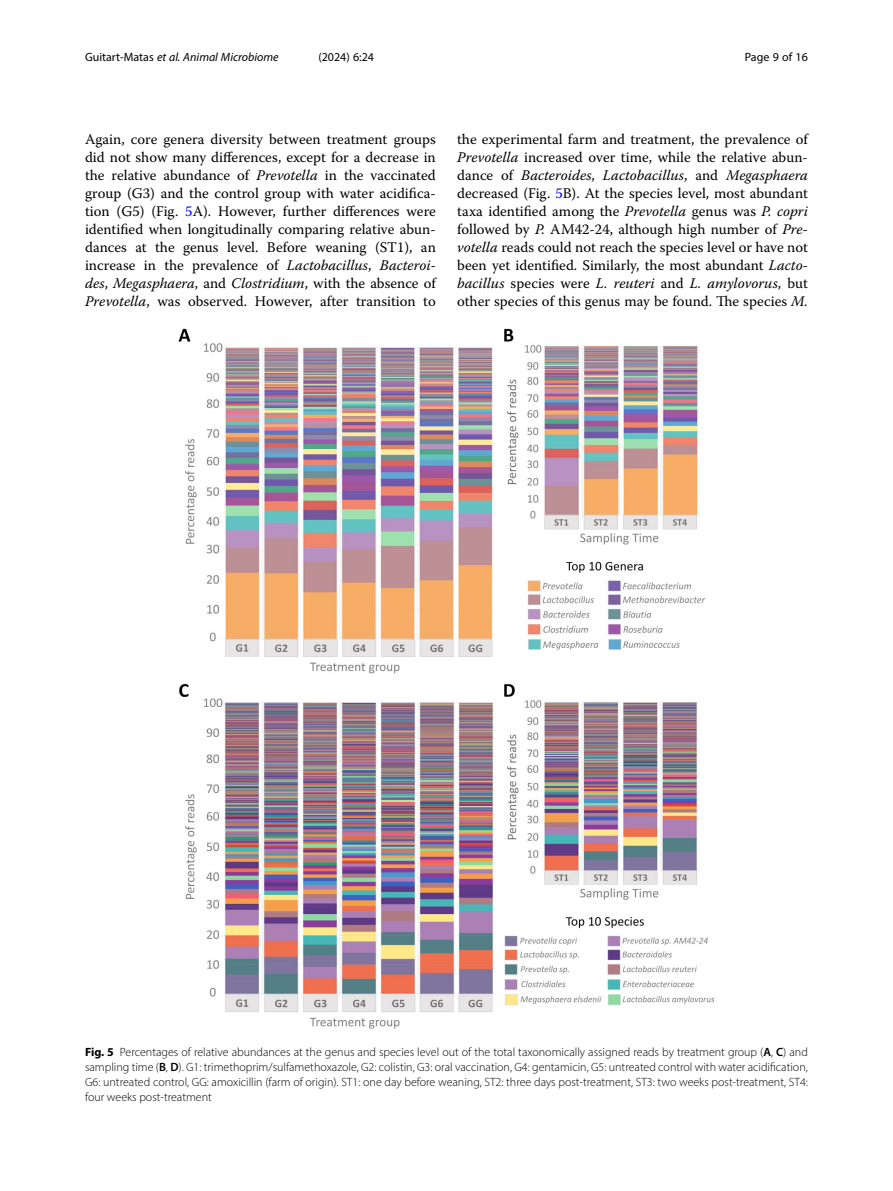
<style>
.page{position:relative;width:893px;height:1191px;background:#fff}
.page>*{position:absolute;margin:0;border:0;box-sizing:border-box;transform-origin:0 0}
.Body_Text_Indent{font:14.7px/18px "Warnock Pro";color:#000;text-align:justify}
.Figure_Caption{font:300 12px/15px "Myriad Pro";color:#000;text-align:justify}
.t1{font:italic 12px "Myriad Pro";color:#000}
.t2{font:12px "Myriad Pro";color:#000}
.s1{font-style:normal}
.s2{font-style:italic}
.s3{color:#00f}
.s4{font-weight:700}
.s5{font-weight:600}
</style>
<div class="page">
<img style="left:179px;top:328px;width:535px;height:701px">
<p class="t1" style="left:85px;top:50px;width:195px"><span class="s1">Guitart-Matas</span> et al. Animal Microbiome</p>
<p class="t2" style="left:318px;top:50px;width:57px">(2024) 6:24</p>
<p class="t2" style="left:745px;top:50px;width:65px">Page 9 of 16</p>
<p class="Body_Text_Indent" style="left:85px;top:130px;width:352px">Again, core genera diversity between treatment groups did not show many differences, except for a decrease in the relative abundance of <span class="s2">Prevotella</span> in the vaccinated group (G3) and the control group with water acidifica&shy;tion (G5) (Fig. <span class="s3">5</span>A). However, further differences were identified when longitudinally comparing relative abun&shy;dances at the genus level. Before weaning (ST1), an increase in the prevalence of <span class="s2">Lactobacillus</span>, <span class="s2">Bacteroi&shy;des</span>, <span class="s2">Megasphaera</span>, and <span class="s2">Clostridium</span>, with the absence of <span class="s2">Prevotella</span>, was observed. However, after transition to</p>
<p class="Body_Text_Indent" style="left:457px;top:130px;width:352px">the experimental farm and treatment, the prevalence of <span class="s2">Prevotella</span> increased over time, while the relative abun&shy;dance of <span class="s2">Bacteroides</span>, <span class="s2">Lactobacillus</span>, and <span class="s2">Megasphaera </span>decreased (Fig. <span class="s3">5</span>B). At the species level, most abundant taxa identified among the <span class="s2">Prevotella</span> genus was <span class="s2">P. copri </span>followed by <span class="s2">P.</span> AM42-24, although high number of <span class="s2">Pre&shy;votella</span> reads could not reach the species level or have not been yet identified. Similarly, the most abundant <span class="s2">Lacto&shy;bacillus</span> species were <span class="s2">L. reuteri</span> and <span class="s2">L. amylovorus</span>, but other species of this genus may be found. The species <span class="s2">M.</span></p>
<p class="Figure_Caption" style="left:85px;top:1044px;width:724px"><span class="s4">Fig. 5</span> Percentages of relative abundances at the genus and species level out of the total taxonomically assigned reads by treatment group (<span class="s5">A</span>, <span class="s5">C</span>) and sampling time (<span class="s5">B</span>, <span class="s5">D</span>). G1: trimethoprim/sulfamethoxazole, G2: colistin, G3: oral vaccination, G4: gentamicin, G5: untreated control with water acidification, G6: untreated control, GG: amoxicillin (farm of origin). ST1: one day before weaning, ST2: three days post-treatment, ST3: two weeks post-treatment, ST4: four weeks post-treatment</p>
</div>
